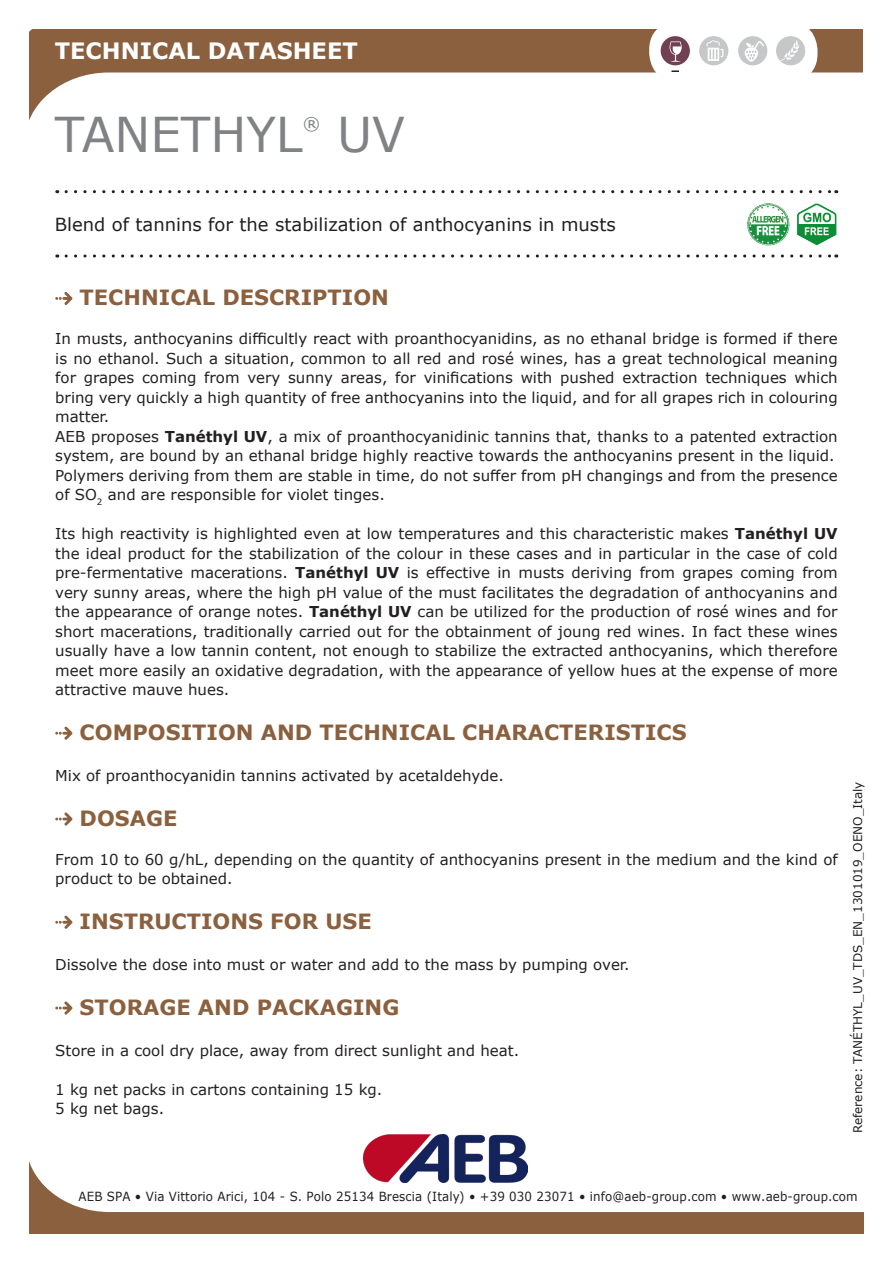
<style>
.page{position:relative;width:893px;height:1263px;background:#fff}
.page>*{position:absolute;margin:0;border:0;box-sizing:border-box;transform-origin:0 0}
.t1{font:48px "Verdana";color:#808285}
.t2{font:700 22.5px "Verdana";color:#fff}
.t3{font:700 21px "Verdana";color:#8b603e}
.t4{font:18px "Verdana";color:#231f20}
.t5{font:17.55px "Verdana";color:#808285}
.t6{font:15px/19.5px "Verdana";color:#231f20}
.t7{font:12.6px "Verdana";letter-spacing:.01em;color:#231f20;scale:.94 1}
.t8{font:12px "Verdana";color:#231f20}
.s1{font-weight:700}
</style>
<div class="page">
<svg style="left:66px;top:190px;width:771px;height:3px"></svg>
<svg style="left:66px;top:254px;width:771px;height:4px"></svg>
<svg style="left:29px;top:30px;width:834px;height:91px"></svg>
<svg style="left:649px;top:21px;width:167px;height:61px"></svg>
<div style="left:650px;top:22px;width:167px;height:60px;background:#fff;border-radius:28px"></div>
<svg style="left:671px;top:70px;width:8px;height:2px"></svg>
<div style="left:776px;top:36px;width:29px;height:29px;background:#c6c7c8;border-radius:50%"></div>
<svg style="left:780px;top:40px;width:20px;height:21px"></svg>
<div style="left:738px;top:36px;width:29px;height:29px;background:#c6c7c8;border-radius:50%"></div>
<div style="left:661px;top:36px;width:29px;height:29px;background:#724053;border-radius:50%"></div>
<div style="left:699px;top:36px;width:29px;height:29px;background:#c6c7c8;border-radius:50%"></div>
<svg style="left:706px;top:40px;width:17px;height:21px"></svg>
<svg style="left:670px;top:41px;width:12px;height:21px"></svg>
<svg style="left:745px;top:41px;width:19px;height:21px"></svg>
<svg style="left:30px;top:1164px;width:834px;height:69px"></svg>
<img style="left:363px;top:1134px;width:165px;height:48px">
<svg style="left:55px;top:292px;width:17px;height:13px"></svg>
<svg style="left:55px;top:727px;width:17px;height:13px"></svg>
<svg style="left:55px;top:812px;width:17px;height:13px"></svg>
<svg style="left:55px;top:916px;width:17px;height:13px"></svg>
<svg style="left:55px;top:1001px;width:17px;height:13px"></svg>
<img style="left:747px;top:203px;width:90px;height:43px">
<h2 class="t2" style="left:55px;top:35px;width:304px">TECHNICAL DATASHEET</h2>
<p class="t1" style="left:55px;top:102px;width:249px">TANETHYL</p>
<p class="t5" style="left:303px;top:112px;width:19px">®</p>
<p class="t1" style="left:337px;top:102px;width:69px">UV</p>
<p class="t4" style="left:55px;top:212px;width:562px">Blend of tannins for the stabilization of anthocyanins in musts</p>
<p class="t3" style="left:80px;top:282px;width:311px">TECHNICAL DESCRIPTION</p>
<p class="t6" style="left:55px;top:329px;width:784px;text-align:justify">In musts, anthocyanins difficultly react with proanthocyanidins, as no ethanal bridge is formed if there is no ethanol. Such a situation, common to all red and rosé wines, has a great technological meaning for grapes coming from very sunny areas, for vinifications with pushed extraction techniques which bring very quickly a high quantity of free anthocyanins into the liquid, and for all grapes rich in colouring matter.</p>
<p class="t6" style="left:55px;top:426px;width:784px">AEB proposes <span class="s1">Tanéthyl UV</span>, a mix of proanthocyanidinic tannins that, thanks to a patented extraction system, are bound by an ethanal bridge highly reactive towards the anthocyanins present in the liquid.</p>
<p class="t6" style="left:55px;top:465px;width:784px">Polymers deriving from them are stable in time, do not suffer from pH changings and from the presence of SO<sub>2</sub> and are responsible for violet tinges.</p>
<p class="t6" style="left:55px;top:524px;width:784px;text-align:justify">Its high reactivity is highlighted even at low temperatures and this characteristic makes <span class="s1">Tanéthyl UV </span>the ideal product for the stabilization of the colour in these cases and in particular in the case of cold pre-fermentative macerations. <span class="s1">Tanéthyl UV</span> is effective in musts deriving from grapes coming from very sunny areas, where the high pH value of the must facilitates the degradation of anthocyanins and the appearance of orange notes. <span class="s1">Tanéthyl UV</span> can be utilized for the production of rosé wines and for short macerations, traditionally carried out for the obtainment of joung red wines. In fact these wines usually have a low tannin content, not enough to stabilize the extracted anthocyanins, which therefore meet more easily an oxidative degradation, with the appearance of yellow hues at the expense of more attractive mauve hues.</p>
<p class="t3" style="left:80px;top:717px;width:608px">COMPOSITION AND TECHNICAL CHARACTERISTICS</p>
<p class="t6" style="left:55px;top:765px;width:450px">Mix of proanthocyanidin tannins activated by acetaldehyde.</p>
<p class="t3" style="left:80px;top:803px;width:99px">DOSAGE</p>
<p class="t6" style="left:55px;top:849px;width:784px">From 10 to 60 g/hL, depending on the quantity of anthocyanins present in the medium and the kind of product to be obtained.</p>
<p class="t3" style="left:80px;top:906px;width:294px">INSTRUCTIONS FOR USE</p>
<p class="t6" style="left:55px;top:954px;width:576px">Dissolve the dose into must or water and add to the mass by pumping over.</p>
<p class="t3" style="left:80px;top:992px;width:321px">STORAGE AND PACKAGING</p>
<p class="t6" style="left:55px;top:1040px;width:465px">Store in a cool dry place, away from direct sunlight and heat.</p>
<p class="t6" style="left:55px;top:1079px;width:329px">1 kg net packs in cartons containing 15 kg.</p>
<p class="t6" style="left:55px;top:1099px;width:110px">5 kg net bags.</p>
<p class="t8" style="left:850px;top:1133px;width:353px;rotate:-90deg">Reference: TANÉTHYL_UV_TDS_EN_1301019_OENO_Italy</p>
<p class="t7" style="left:79px;top:1187px;width:830px">AEB SPA • Via Vittorio Arici, 104 - S. Polo 25134 Brescia (Italy) • +39 030 23071 • info@aeb-group.com • www.aeb-group.com</p>
</div>
